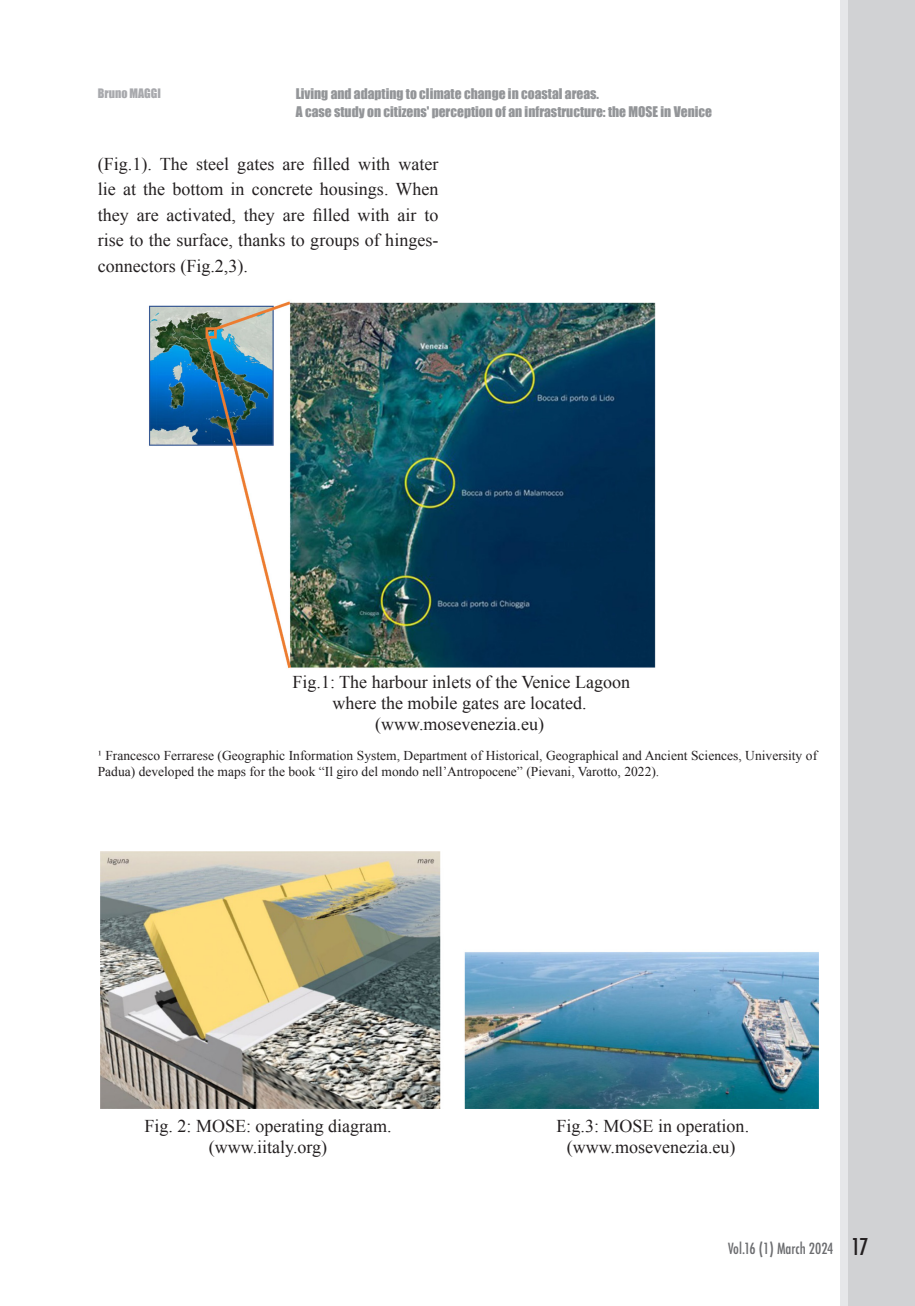
<style>
.page{position:relative;width:915px;height:1306px;background:#fff}
.page>*{position:absolute;margin:0;border:0;box-sizing:border-box;transform-origin:0 0}
.t1{font:18px/25.5px "Times New Roman";color:#231f20;text-align:justify}
.t2{font:500 condensed 15px "Futura";color:#6c6d70}
.t3{font:13.5px/16.5px "Times New Roman";color:#231f20}
.t4{font:13.5px "Impact";color:#939598}
.t5{font:12px "Impact";color:#a8a9ad}
.s1{font-size:22.5px;color:#231f20}
</style>
<div class="page">
<div style="left:839px;top:0;width:54px;height:1305px;background:#e6e7e9"></div>
<div style="left:847px;top:0;width:67px;height:1305px;background:#d1d2d4"></div>
<img style="left:149px;top:301px;width:507px;height:368px">
<img style="left:100px;top:851px;width:718px;height:257px">
<p class="t5" style="left:98px;top:84px;width:65px">Bruno MAGGI</p>
<p class="t4" style="left:296px;top:83px;width:305px">Living and adapting to climate change in coastal areas.</p>
<p class="t4" style="left:296px;top:101px;width:417px">A case study on citizens' perception of an infrastructure: the MOSE in Venice</p>
<p class="t1" style="left:98px;top:151px;width:342px">(Fig.1). The steel gates are filled with water lie at the bottom in concrete housings. When they are activated, they are filled with air to rise to the surface, thanks to groups of hinges&shy;connectors (Fig.2,3).</p>
<p class="t1" style="left:292px;top:670px;width:339px;line-height:21px;text-align:center">Fig.1: The harbour inlets of the Venice Lagoon where the mobile gates are located.</p>
<p class="t1" style="left:375px;top:710px;width:170px">(www.mosevenezia.eu)</p>
<p class="t3" style="left:98px;top:746px;width:720px">¹ Francesco Ferrarese (Geographic Information System, Department of Historical, Geographical and Ancient Sciences, University of<br>Padua) developed the maps for the book “Il giro del mondo nell’Antropocene” (Pievani, Varotto, 2022).</p>
<p class="t1" style="left:144px;top:1112px;width:248px">Fig. 2: MOSE: operating diagram.</p>
<p class="t1" style="left:209px;top:1133px;width:120px">(www.iitaly.org)</p>
<p class="t1" style="left:556px;top:1112px;width:194px">Fig.3: MOSE in operation.</p>
<p class="t1" style="left:566px;top:1133px;width:170px">(www.mosevenezia.eu)</p>
<p class="t2" style="left:727px;top:1238px;width:142px">Vol.16 (1) March 2024 <span class="s1">17</span></p>
</div>
